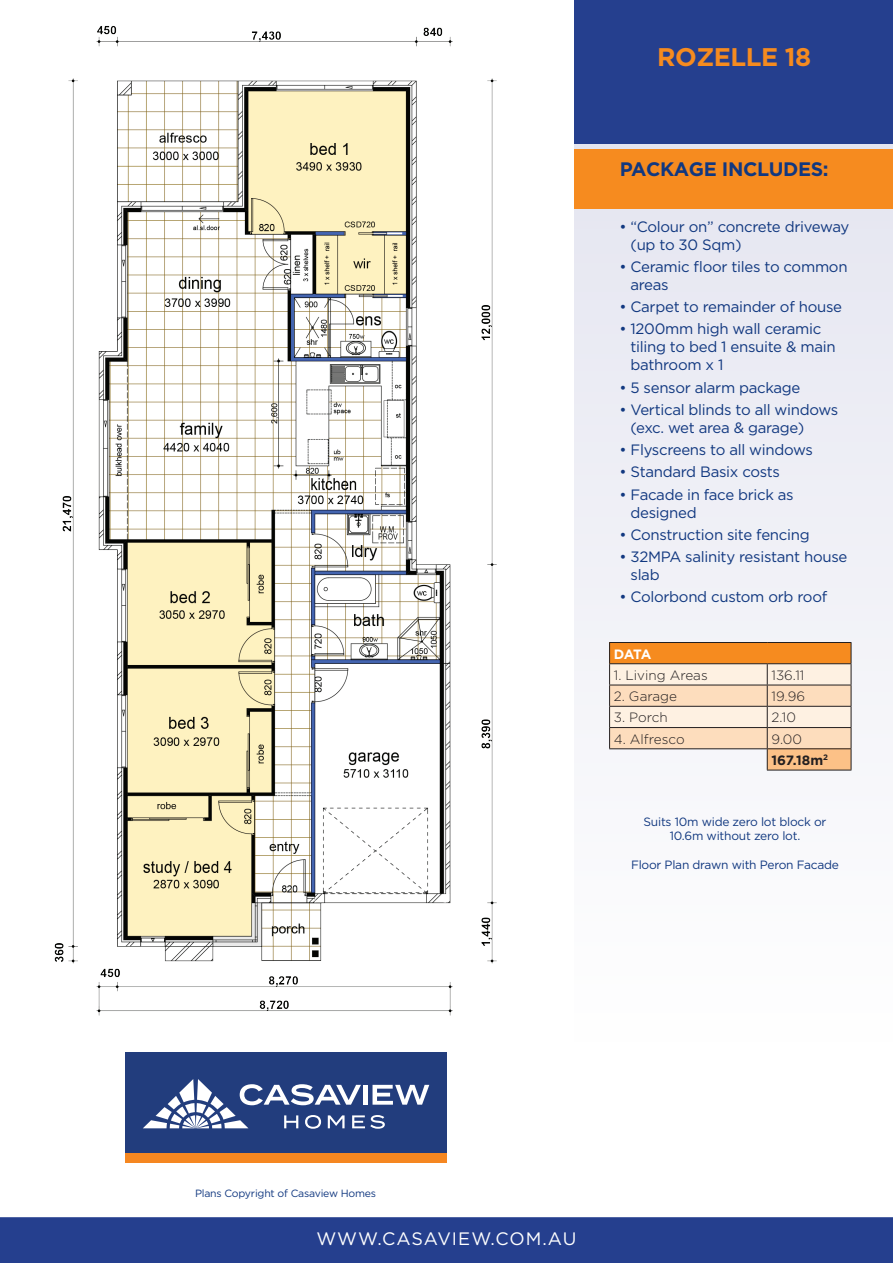
<style>
.page{position:relative;width:893px;height:1263px;background:#fff}
.page>*{position:absolute;margin:0;border:0;box-sizing:border-box;transform-origin:0 0}
.t1{font:700 25.5px "Gotham";letter-spacing:-.02em;color:#f68b1f}
.t2{font:700 19.5px "Gotham";letter-spacing:-.02em;color:#113880}
.t3{font:18px "Gotham";letter-spacing:.05em;color:#fff}
.t4{font:15px/18px "Gotham";letter-spacing:-.02em;color:#113880}
.t5{font:300 13.5px "Gotham";color:#231f20}
.t6{font:700 13.5px/21.3px "Gotham";color:#231f20}
.t7{font:700 13.5px "Gotham";color:#fff}
.t8{font:12px/14.4px "Gotham";letter-spacing:-.02em;color:#113880;text-align:center}
.t9{font:10.5px "Gotham";letter-spacing:-.02em;color:#113880}
.s1{font-weight:300}
</style>
<div class="page">
<div style="left:574px;top:0;width:319px;height:1042px;background:#f1f1f7"></div>
<div style="left:574px;top:149px;width:319px;height:59px;background:#f68b1f"></div>
<div style="left:574px;top:0;width:319px;height:143px;background:#253f8e"></div>
<hr style="left:609px;top:642px;width:158px;height:1px;background:#231f20">
<hr style="left:767px;top:642px;width:84px;height:1px;background:#231f20">
<svg style="left:609px;top:643px;width:243px;height:127px;background:#f0cdab"></svg>
<hr style="left:767px;top:770px;width:84px;height:1px;background:#231f20">
<img style="left:54px;top:26px;width:443px;height:990px">
<div style="left:0;top:1216px;width:893px;height:47px;background:#253f8e"></div>
<hr style="left:0;top:1214px;width:893px;height:3px;background:#fff">
<div style="left:126px;top:1052px;width:321px;height:102px;background:#223d7d"></div>
<div style="left:126px;top:1154px;width:321px;height:9px;background:#f58721"></div>
<svg style="left:143px;top:1079px;width:286px;height:50px"></svg>
<h1 class="t1" style="left:657px;top:40px;width:155px">ROZELLE 18</h1>
<h2 class="t2" style="left:620px;top:156px;width:210px">PACKAGE INCLUDES:</h2>
<p class="t4" style="left:630px;top:217px;width:220px;text-indent:-11px">• “Colour on” concrete driveway (up to 30 Sqm)</p>
<p class="t4" style="left:630px;top:257px;width:219px;text-indent:-11px">• Ceramic floor tiles to common areas</p>
<p class="t4" style="left:619px;top:297px;width:224px">• Carpet to remainder of house</p>
<p class="t4" style="left:630px;top:320px;width:207px;text-indent:-11px">• 1200mm high wall ceramic tiling to bed 1 ensuite &amp; main bathroom x 1</p>
<p class="t4" style="left:619px;top:378px;width:183px">• 5 sensor alarm package</p>
<p class="t4" style="left:630px;top:400px;width:209px;text-indent:-11px">• Vertical blinds to all windows (exc. wet area &amp; garage)</p>
<p class="t4" style="left:619px;top:440px;width:195px">• Flyscreens to all windows</p>
<p class="t4" style="left:619px;top:463px;width:162px">• Standard Basix costs</p>
<p class="t4" style="left:630px;top:485px;width:165px;text-indent:-11px">• Facade in face brick as designed</p>
<p class="t4" style="left:619px;top:525px;width:192px">• Construction site fencing</p>
<p class="t4" style="left:630px;top:547px;width:218px;text-indent:-11px">• 32MPA salinity resistant house slab</p>
<p class="t4" style="left:619px;top:588px;width:209px">• Colorbond custom orb roof</p>
<p class="t7" style="left:614px;top:645px;width:39px">DATA</p>
<p class="t5" style="left:614px;top:666px;width:95px">1. Living Areas</p>
<p class="t5" style="left:771px;top:666px;width:34px">136.11</p>
<p class="t5" style="left:614px;top:688px;width:65px">2. Garage</p>
<p class="t5" style="left:771px;top:688px;width:35px">19.96</p>
<p class="t5" style="left:614px;top:709px;width:56px">3. Porch</p>
<p class="t5" style="left:771px;top:709px;width:26px">2.10</p>
<p class="t5" style="left:614px;top:730px;width:72px">4. Alfresco</p>
<p class="t6" style="left:771px;top:728px;width:58px"><span class="s1">9.00<br></span>167.18m<sup>2</sup></p>
<p class="t8" style="left:643px;top:814px;width:184px">Suits 10m wide zero lot block or<br>10.6m without zero lot.</p>
<p class="t8" style="left:631px;top:857px;width:209px">Floor Plan drawn with Peron Facade</p>
<p class="t9" style="left:195px;top:1186px;width:183px">Plans Copyright of Casaview Homes</p>
<p class="t3" style="left:316px;top:1227px;width:261px">WWW.CASAVIEW.COM.AU</p>
</div>
